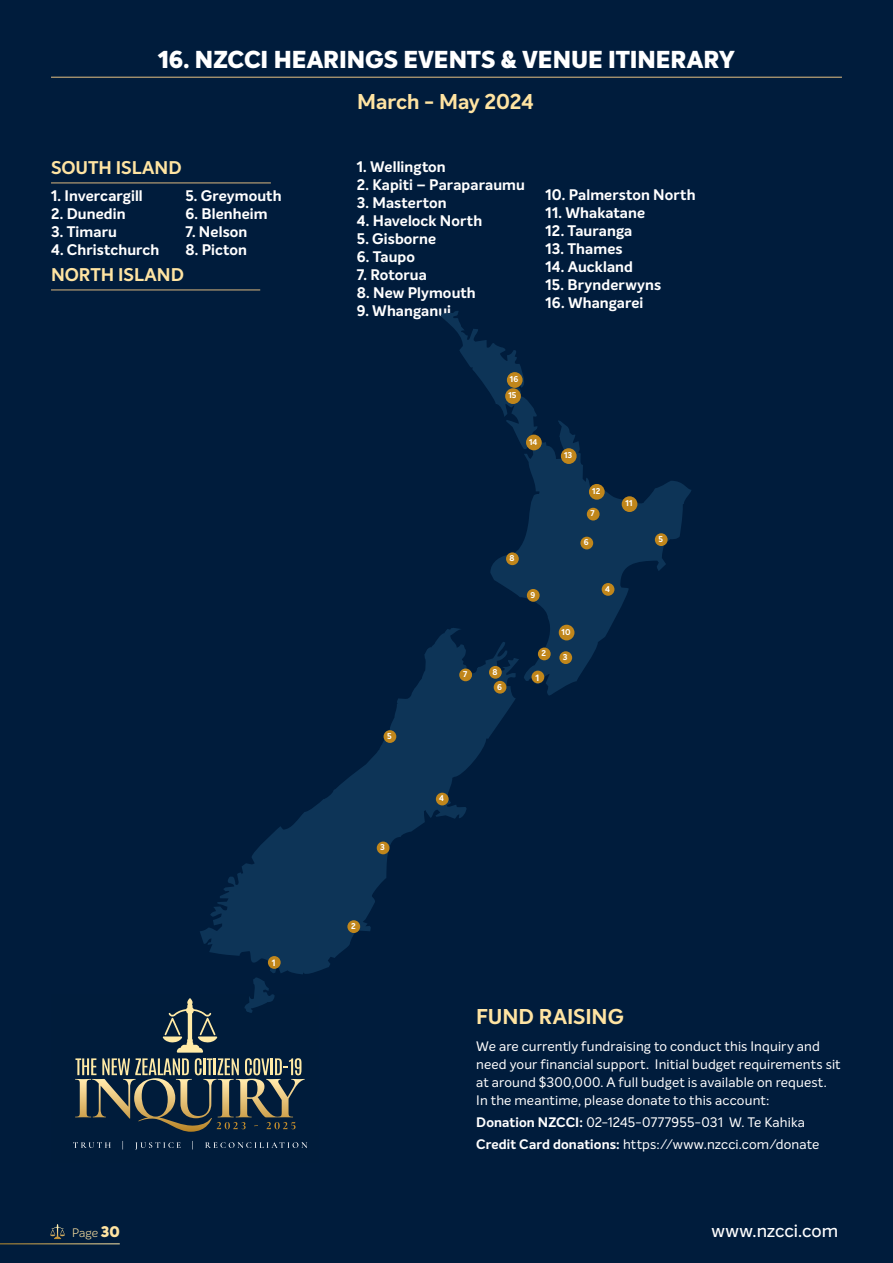
<style>
.page{position:relative;width:893px;height:1263px;background:#001c3c}
.page>*{position:absolute;margin:0;border:0;box-sizing:border-box;transform-origin:0 0}
.t1{font:800 24px "Intelo Alt";color:#fff}
.t2{font:700 21px "Intelo Alt";letter-spacing:-.005em;color:#ffe4a2}
.t3{font:700 18px "Intelo Alt";color:#ffe4a2}
.t4{font:500 18px "Intelo Alt";letter-spacing:-.005em;color:#fff}
.t5{font:700 15px "Intelo Alt";letter-spacing:.005em;color:#fff}
.t6{font:13.5px/18px "Intelo Alt";letter-spacing:.01em;color:#fff}
.t7{font:300 12px "Intelo Alt";color:#ffe4a2}
.t8{font:700 9px "Intelo Alt";color:#fff}
.t9{font:700 8.25px "Intelo Alt";letter-spacing:.025em;color:#fff}
.s1{font-weight:800;font-size:15px}
.s2{font-weight:700}
</style>
<div class="page">
<svg style="left:51px;top:1224px;width:13px;height:15px"></svg>
<svg style="left:73px;top:1142px;width:38px;height:6px"></svg>
<svg style="left:135px;top:1142px;width:46px;height:8px"></svg>
<svg style="left:205px;top:1142px;width:102px;height:6px"></svg>
<hr style="left:0;top:1243px;width:120px;height:1px;background:#fff">
<hr style="left:51px;top:77px;width:791px;height:1px;background:#dab77e">
<hr style="left:51px;top:183px;width:220px;height:1px;background:#dab77e">
<hr style="left:51px;top:290px;width:209px;height:1px;background:#dab77e">
<svg style="left:441px;top:311px;width:250px;height:385px"></svg>
<svg style="left:200px;top:626px;width:319px;height:348px"></svg>
<svg style="left:75px;top:977px;width:227px;height:155px"></svg>
<div style="left:381px;top:844px;width:8px;height:9px;background:#b37f1e;border-radius:50%"></div>
<div style="left:531px;top:671px;width:13px;height:12px;background:#c0861b;border-radius:50%"></div>
<div style="left:268px;top:956px;width:13px;height:13px;background:#c0861b;border-radius:50%"></div>
<div style="left:538px;top:647px;width:13px;height:13px;background:#c0861b;border-radius:50%"></div>
<div style="left:347px;top:920px;width:13px;height:13px;background:#c0861b;border-radius:50%"></div>
<div style="left:559px;top:651px;width:13px;height:13px;background:#c0861b;border-radius:50%"></div>
<div style="left:377px;top:841px;width:12px;height:13px;background:#c0861b;border-radius:50%"></div>
<div style="left:602px;top:583px;width:12px;height:13px;background:#c0861b;border-radius:50%"></div>
<div style="left:436px;top:793px;width:13px;height:12px;background:#c0861b;border-radius:50%"></div>
<div style="left:655px;top:533px;width:13px;height:13px;background:#c0861b;border-radius:50%"></div>
<div style="left:384px;top:730px;width:12px;height:13px;background:#c0861b;border-radius:50%"></div>
<div style="left:580px;top:537px;width:13px;height:12px;background:#c0861b;border-radius:50%"></div>
<div style="left:587px;top:508px;width:13px;height:12px;background:#c0861b;border-radius:50%"></div>
<div style="left:506px;top:552px;width:13px;height:13px;background:#c0861b;border-radius:50%"></div>
<div style="left:494px;top:681px;width:12px;height:13px;background:#c0861b;border-radius:50%"></div>
<div style="left:527px;top:589px;width:13px;height:13px;background:#c0861b;border-radius:50%"></div>
<div style="left:459px;top:668px;width:13px;height:13px;background:#c0861b;border-radius:50%"></div>
<div style="left:559px;top:625px;width:15px;height:15px;background:#c0861b;border-radius:50%"></div>
<div style="left:589px;top:484px;width:16px;height:16px;background:#c0861b;border-radius:50%"></div>
<div style="left:561px;top:448px;width:16px;height:16px;background:#c0861b;border-radius:50%"></div>
<div style="left:526px;top:435px;width:16px;height:15px;background:#c0861b;border-radius:50%"></div>
<div style="left:505px;top:388px;width:16px;height:16px;background:#c0861b;border-radius:50%"></div>
<div style="left:507px;top:372px;width:16px;height:16px;background:#c0861b;border-radius:50%"></div>
<div style="left:622px;top:496px;width:15px;height:16px;background:#c0861b;border-radius:50%"></div>
<div style="left:489px;top:666px;width:13px;height:13px;background:#c0861b;border-radius:50%"></div>
<h1 class="t1" style="left:158px;top:44px;width:578px">16. NZCCI HEARINGS EVENTS &amp; VENUE ITINERARY</h1>
<h3 class="t3" style="left:51px;top:156px;width:132px">SOUTH ISLAND</h3>
<p class="t5" style="left:51px;top:186px;width:93px">1. Invercargill</p>
<p class="t5" style="left:51px;top:204px;width:76px">2. Dunedin</p>
<p class="t5" style="left:51px;top:222px;width:67px">3. Timaru</p>
<p class="t5" style="left:51px;top:240px;width:110px">4. Christchurch</p>
<p class="t5" style="left:185px;top:186px;width:98px">5. Greymouth</p>
<p class="t5" style="left:185px;top:204px;width:84px">6. Blenheim</p>
<p class="t5" style="left:185px;top:222px;width:64px">7. Nelson</p>
<p class="t5" style="left:185px;top:240px;width:63px">8. Picton</p>
<h3 class="t3" style="left:51px;top:263px;width:134px">NORTH ISLAND</h3>
<p class="t7" style="left:72px;top:1226px;width:49px">Page <span class="s1">30</span></p>
<p class="t8" style="left:272px;top:957px;width:5px">1</p>
<h2 class="t2" style="left:357px;top:88px;width:178px">March - May 2024</h2>
<p class="t5" style="left:357px;top:157px;width:91px">1. Wellington</p>
<p class="t5" style="left:357px;top:175px;width:170px">2. Kapiti – Paraparaumu</p>
<p class="t5" style="left:357px;top:193px;width:91px">3. Masterton</p>
<p class="t5" style="left:357px;top:211px;width:127px">4. Havelock North</p>
<p class="t5" style="left:357px;top:229px;width:81px">5. Gisborne</p>
<p class="t5" style="left:357px;top:247px;width:60px">6. Taupo</p>
<p class="t5" style="left:357px;top:265px;width:72px">7. Rotorua</p>
<p class="t5" style="left:357px;top:283px;width:121px">8. New Plymouth</p>
<p class="t5" style="left:357px;top:301px;width:96px">9. Whanganui</p>
<p class="t5" style="left:546px;top:185px;width:152px">10. Palmerston North</p>
<p class="t5" style="left:546px;top:203px;width:101px">11. Whakatane</p>
<p class="t5" style="left:546px;top:221px;width:88px">12. Tauranga</p>
<p class="t5" style="left:546px;top:239px;width:79px">13. Thames</p>
<p class="t5" style="left:546px;top:257px;width:89px">14. Auckland</p>
<p class="t5" style="left:546px;top:275px;width:117px">15. Brynderwyns</p>
<p class="t5" style="left:546px;top:293px;width:99px">16. Whangarei</p>
<p class="t9" style="left:510px;top:374px;width:10px">16</p>
<p class="t9" style="left:508px;top:390px;width:10px">15</p>
<p class="t9" style="left:529px;top:437px;width:10px">14</p>
<p class="t9" style="left:509px;top:553px;width:7px">8</p>
<p class="t9" style="left:530px;top:589px;width:6px">9</p>
<p class="t9" style="left:564px;top:450px;width:10px">13</p>
<p class="t9" style="left:592px;top:486px;width:10px">12</p>
<p class="t9" style="left:591px;top:508px;width:6px">7</p>
<p class="t9" style="left:584px;top:537px;width:6px">6</p>
<p class="t9" style="left:625px;top:498px;width:9px">11</p>
<p class="t9" style="left:561px;top:627px;width:11px">10</p>
<p class="t9" style="left:605px;top:583px;width:6px">4</p>
<p class="t9" style="left:658px;top:534px;width:6px">5</p>
<p class="t9" style="left:387px;top:731px;width:6px">5</p>
<p class="t9" style="left:380px;top:842px;width:6px">3</p>
<p class="t9" style="left:351px;top:921px;width:6px">2</p>
<p class="t9" style="left:463px;top:669px;width:6px">7</p>
<p class="t9" style="left:492px;top:666px;width:7px">8</p>
<p class="t9" style="left:497px;top:681px;width:6px">6</p>
<p class="t9" style="left:541px;top:648px;width:6px">2</p>
<p class="t8" style="left:535px;top:672px;width:5px">1</p>
<p class="t9" style="left:563px;top:652px;width:6px">3</p>
<p class="t9" style="left:439px;top:793px;width:6px">4</p>
<h2 class="t2" style="left:476px;top:1003px;width:149px">FUND RAISING</h2>
<p class="t6" style="left:476px;top:1037px;width:366px">We are currently fundraising to conduct this Inquiry and need your financial support. Initial budget requirements sit at around $300,000. A full budget is available on request.<br>In the meantime, please donate to this account:</p>
<p class="t6" style="left:476px;top:1111px;width:345px;line-height:22.2px"><span class="s2">Donation NZCCI:</span> 02-1245-0777955-031 W. Te Kahika<br><span class="s2">Credit Card donations:</span> https://www.nzcci.com/donate</p>
<h3 class="t4" style="left:712px;top:1220px;width:128px">www.nzcci.com</h3>
</div>
